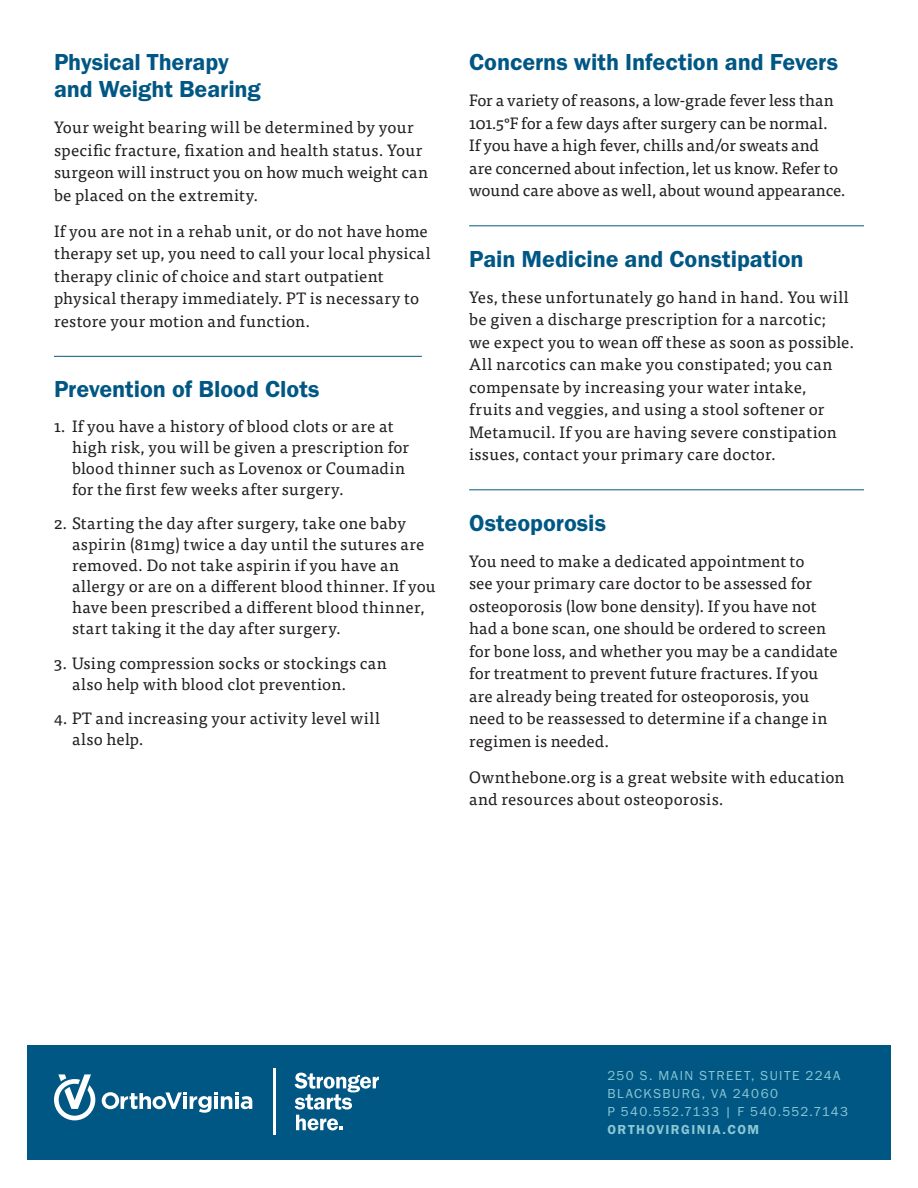
<style>
.page{position:relative;width:918px;height:1188px;background:#fff}
.page>*{position:absolute;margin:0;border:0;box-sizing:border-box;transform-origin:0 0}
.body_copy{font:24px/27px "Franklin Gothic URW Dem";letter-spacing:-.005em;color:#015784}
.body_copy-2{font:16.5px/22.5px "Tisa Pro";letter-spacing:.01em;color:#231f20}
.t1{font:13.5px "Franklin Gothic URW Boo";letter-spacing:.1em;color:#8bc8d4}
.t2{font:13.5px "Franklin Gothic URW Dem";letter-spacing:.115em;color:#8bc8d4}
</style>
<div class="page">
<hr style="left:54px;top:356px;width:368px;height:1px;background:#015784">
<div style="left:27px;top:1045px;width:864px;height:115px;background:#015784"></div>
<svg style="left:102px;top:1092px;width:150px;height:21px"></svg>
<svg style="left:54px;top:1074px;width:41px;height:46px"></svg>
<svg style="left:295px;top:1073px;width:84px;height:57px"></svg>
<hr style="left:273px;top:1068px;width:3px;height:67px;background:#fff">
<hr style="left:469px;top:226px;width:395px;height:1px;background:#015784">
<hr style="left:469px;top:490px;width:395px;height:1px;background:#015784">
<p class="body_copy" style="left:54px;top:48px;width:208px">Physical Therapy and Weight Bearing</p>
<p class="body_copy-2" style="left:54px;top:115px;width:375px">Your weight bearing will be determined by your specific fracture, fixation and health status. Your surgeon will instruct you on how much weight can be placed on the extremity.</p>
<p class="body_copy-2" style="left:54px;top:219px;width:378px">If you are not in a rehab unit, or do not have home therapy set up, you need to call your local physical therapy clinic of choice and start outpatient physical therapy immediately. PT is necessary to restore your motion and function.</p>
<p class="body_copy" style="left:54px;top:375px;width:267px">Prevention of Blood Clots</p>
<p class="body_copy-2" style="left:72px;top:414px;width:339px;line-height:21px;text-indent:-18px">1. If you have a history of blood clots or are at high risk, you will be given a prescription for blood thinner such as Lovenox or Coumadin for the first few weeks after surgery.</p>
<p class="body_copy-2" style="left:72px;top:512px;width:365px;line-height:21px;text-indent:-18px">2. Starting the day after surgery, take one baby aspirin (81mg) twice a day until the sutures are removed. Do not take aspirin if you have an allergy or are on a different blood thinner. If you have been prescribed a different blood thinner, start taking it the day after surgery.</p>
<p class="body_copy-2" style="left:72px;top:651px;width:316px;line-height:21px;text-indent:-18px">3. Using compression socks or stockings can also help with blood clot prevention.</p>
<p class="body_copy-2" style="left:72px;top:707px;width:309px;line-height:21px;text-indent:-18px">4. PT and increasing your activity level will also help.</p>
<p class="body_copy" style="left:469px;top:48px;width:370px">Concerns with Infection and Fevers</p>
<p class="body_copy-2" style="left:469px;top:88px;width:378px">For a variety of reasons, a low-grade fever less than 101.5°F for a few days after surgery can be normal.<br>If you have a high fever, chills and/or sweats and are concerned about infection, let us know. Refer to wound care above as well, about wound appearance.</p>
<p class="body_copy" style="left:469px;top:245px;width:336px">Pain Medicine and Constipation</p>
<p class="body_copy-2" style="left:469px;top:285px;width:387px">Yes, these unfortunately go hand in hand. You will be given a discharge prescription for a narcotic;<br>we expect you to wean off these as soon as possible.<br>All narcotics can make you constipated; you can compensate by increasing your water intake,<br>fruits and veggies, and using a stool softener or Metamucil. If you are having severe constipation issues, contact your primary care doctor.</p>
<p class="body_copy" style="left:469px;top:509px;width:139px">Osteoporosis</p>
<p class="body_copy-2" style="left:469px;top:549px;width:370px">You need to make a dedicated appointment to<br>see your primary care doctor to be assessed for osteoporosis (low bone density). If you have not had a bone scan, one should be ordered to screen for bone loss, and whether you may be a candidate for treatment to prevent future fractures. If you are already being treated for osteoporosis, you need to be reassessed to determine if a change in regimen is needed.</p>
<p class="body_copy-2" style="left:469px;top:765px;width:377px">Ownthebone.org is a great website with education and resources about osteoporosis.</p>
<p class="t1" style="left:608px;top:1067px;width:235px">250 S. MAIN STREET, SUITE 224A</p>
<p class="t1" style="left:608px;top:1085px;width:172px">BLACKSBURG, VA 24060</p>
<p class="t1" style="left:608px;top:1103px;width:242px">P 540.552.7133 | F 540.552.7143</p>
<p class="t2" style="left:608px;top:1121px;width:153px">ORTHOVIRGINIA.COM</p>
</div>
